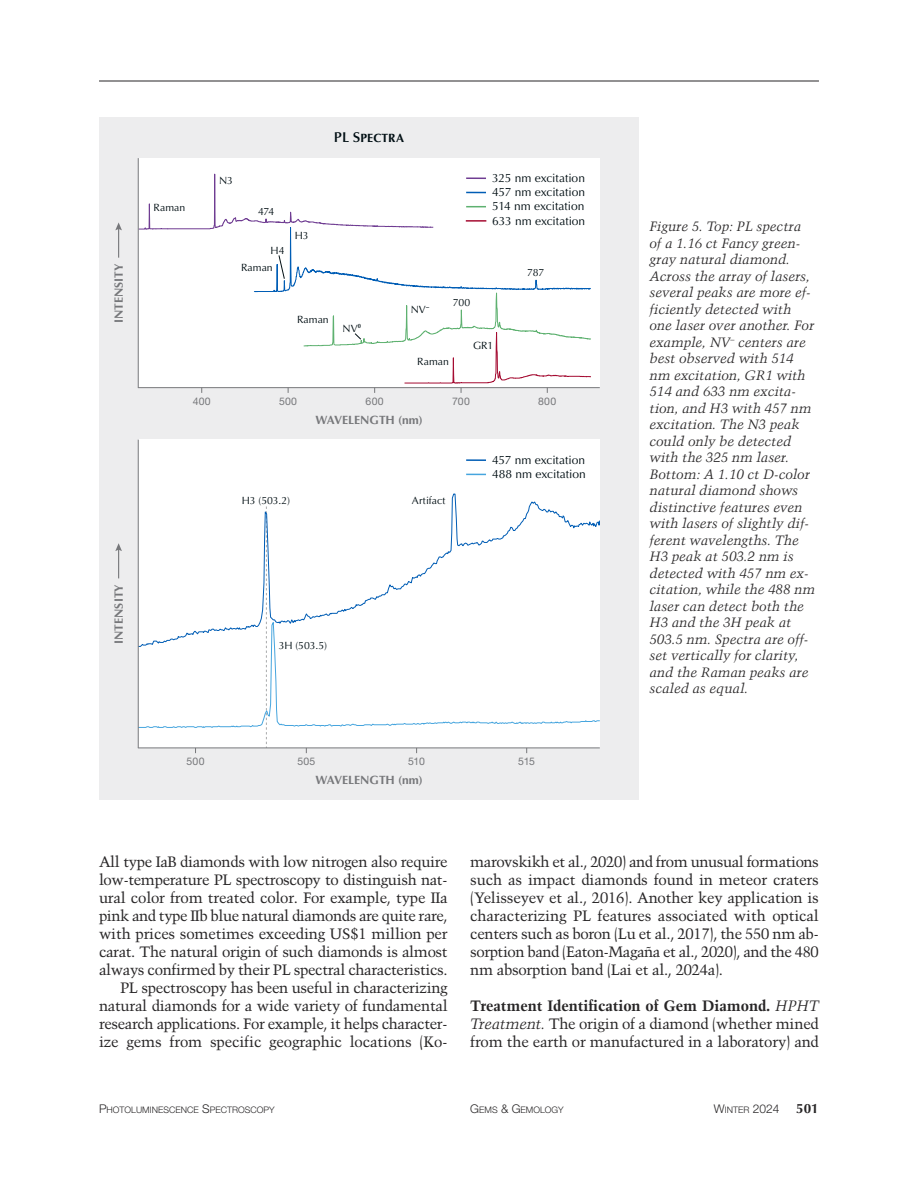
<style>
.page{position:relative;width:918px;height:1188px;background:#fff}
.page>*{position:absolute;margin:0;border:0;box-sizing:border-box;transform-origin:0 0}
.t1{font:15px/18px "Trump Mediaeval LT Std";letter-spacing:-.02em;color:#272526;text-align:justify}
.t2{font:italic 13.5px/16.5px "Trump Mediaeval LT Std";letter-spacing:-.005em;color:#272526}
.t3{font:12px/14.4px "Optima LT Std";letter-spacing:-.005em;color:#000e13;text-align:justify}
.t4{font:700 12px "Optima LT Std";color:#76777a}
.t5{font:300 12px "Helvetica Neue LT Std";color:#272526}
.t6{font:700 12px "Optima LT Std";letter-spacing:.01em;color:#000e13}
.t7{font:10.5px "Optima LT Std";color:#000e13}
.t8{font:10.5px "Helvetica Neue LT Std";letter-spacing:.02em;color:#76777a}
.t9{font:300 9px "Helvetica Neue LT Std";color:#272526}
.s1{font-family:"Optima LT Pro";font-weight:600;font-size:14.25px}
.s2{font-weight:700}
.s3{font-style:italic}
.s4{font-size:12px}
.s5{font-size:9px}
.s6{font-family:"Optima LT Std";font-weight:700;font-size:13.5px}
</style>
<div class="page">
<div style="left:99px;top:117px;width:540px;height:683px;background:#ededee"></div>
<div style="left:138px;top:158px;width:462px;height:230px;background:#fff"></div>
<div style="left:138px;top:440px;width:462px;height:308px;background:#fff"></div>
<svg style="left:266px;top:729px;width:1px;height:19px"></svg>
<svg style="left:260px;top:493px;width:340px;height:126px"></svg>
<svg style="left:139px;top:619px;width:461px;height:110px"></svg>
<svg style="left:254px;top:191px;width:233px;height:102px"></svg>
<svg style="left:138px;top:80px;width:296px;height:150px"></svg>
<hr style="left:138px;top:158px;width:1px;height:230px;background:#76777a">
<hr style="left:138px;top:440px;width:1px;height:308px;background:#76777a">
<hr style="left:138px;top:748px;width:462px;height:1px;background:#76777a">
<hr style="left:138px;top:387px;width:462px;height:1px;background:#76777a">
<svg style="left:278px;top:255px;width:7px;height:25px"></svg>
<svg style="left:303px;top:243px;width:289px;height:150px"></svg>
<hr style="left:466px;top:220px;width:20px;height:2px;background:#a50c32">
<svg style="left:466px;top:192px;width:20px;height:1px"></svg>
<hr style="left:466px;top:177px;width:20px;height:2px;background:#6f3c92">
<svg style="left:466px;top:206px;width:20px;height:1px"></svg>
<svg style="left:466px;top:474px;width:20px;height:1px"></svg>
<hr style="left:466px;top:459px;width:20px;height:2px;background:#005db5">
<hr style="left:118px;top:228px;width:1px;height:30px;background:#76777a">
<svg style="left:115px;top:222px;width:7px;height:8px"></svg>
<svg style="left:115px;top:543px;width:7px;height:35px"></svg>
<hr style="left:99px;top:81px;width:720px;height:1px;background:#272526">
<p class="t4" style="left:114px;top:323px;width:61px;rotate:-90deg">INTENSITY</p>
<p class="t7" style="left:154px;top:201px;width:33px">Raman</p>
<p class="t6" style="left:334px;top:134px;width:72px"><span class="s1">PL S</span>PECTRA</p>
<p class="t7" style="left:219px;top:174px;width:15px">N3</p>
<p class="t7" style="left:258px;top:206px;width:18px">474</p>
<p class="t7" style="left:271px;top:244px;width:16px">H4</p>
<p class="t7" style="left:241px;top:261px;width:33px">Raman</p>
<p class="t7" style="left:295px;top:229px;width:15px">H3</p>
<p class="t7" style="left:297px;top:313px;width:33px">Raman</p>
<p class="t7" style="left:342px;top:322px;width:20px">NV<sup>0</sup></p>
<p class="t3" style="left:492px;top:170px;width:95px">325 nm excitation 457 nm excitation 514 nm excitation 633 nm excitation</p>
<p class="t7" style="left:411px;top:303px;width:20px">NV<sup>–</sup></p>
<p class="t7" style="left:453px;top:296px;width:19px">700</p>
<p class="t7" style="left:473px;top:339px;width:22px">GR1</p>
<p class="t7" style="left:417px;top:355px;width:33px">Raman</p>
<p class="t7" style="left:527px;top:267px;width:19px">787</p>
<p class="t8" style="left:193px;top:395px;width:20px">400</p>
<p class="t8" style="left:279px;top:395px;width:20px">500</p>
<p class="t8" style="left:366px;top:395px;width:20px">600</p>
<p class="t8" style="left:452px;top:395px;width:19px">700</p>
<p class="t8" style="left:538px;top:395px;width:20px">800</p>
<p class="t4" style="left:315px;top:416px;width:109px">WAVELENGTH (nm)</p>
<p class="t7" style="left:242px;top:494px;width:50px">H3 (503.2)</p>
<p class="t7" style="left:412px;top:494px;width:35px">Artifact</p>
<p class="t3" style="left:492px;top:452px;width:95px">457 nm excitation<br>488 nm excitation</p>
<p class="t4" style="left:114px;top:644px;width:61px;rotate:-90deg">INTENSITY</p>
<p class="t7" style="left:279px;top:639px;width:50px">3H (503.5)</p>
<p class="t8" style="left:187px;top:755px;width:20px">500</p>
<p class="t8" style="left:297px;top:755px;width:19px">505</p>
<p class="t8" style="left:408px;top:755px;width:18px">510</p>
<p class="t8" style="left:518px;top:755px;width:18px">515</p>
<p class="t4" style="left:315px;top:776px;width:109px">WAVELENGTH (nm)</p>
<p class="t2" style="left:650px;top:219px;width:167px">Figure 5. Top: PL spectra of a 1.16 ct Fancy green&shy;gray natural diamond.<br>Across the array of lasers, several peaks are more ef&shy;ficiently detected with one laser over another. For example, NV<sup>–</sup> centers are best observed with 514 nm excitation, GR1 with<br>514 and 633 nm excita&shy;tion, and H3 with 457 nm excitation. The N3 peak could only be detected with the 325 nm laser.<br>Bottom: A 1.10 ct D-color natural dia mond shows distinctive features even with lasers of slightly dif&shy;ferent wavelengths. The<br>H3 peak at 503.2 nm is detected with 457 nm ex&shy;citation, while the 488 nm laser can detect both the<br>H3 and the 3H peak at<br>503.5 nm. Spectra are off&shy;set vertically for clarity, and the Raman peaks are scaled as equal.</p>
<p class="t1" style="left:99px;top:854px;width:350px">All type IaB diamonds with low nitrogen also require low-temperature PL spectroscopy to distinguish nat&shy;ural color from treated color. For example, type IIa pink and type IIb blue natural diamonds are quite rare, with prices sometimes exceeding US$1 million per carat. The natural origin of such diamonds is almost always confirmed by their PL spectral characteristics.</p>
<p class="t1" style="left:99px;top:980px;width:350px;text-indent:21px">PL spectroscopy has been useful in characterizing natural diamonds for a wide variety of fundamental research applications. For example, it helps character&shy;ize gems from specific geographic locations (Ko-</p>
<p class="t1" style="left:470px;top:854px;width:350px">marovskikh et al., 2020) and from unusual formations such as impact diamonds found in meteor craters (Yelisseyev et al., 2016). Another key application is characterizing PL features associated with optical centers such as boron (Lu et al., 2017), the 550 nm ab&shy;sorption band (Eaton-Magaña et al., 2020), and the 480 nm absorption band (Lai et al., 2024a).</p>
<p class="t1" style="left:470px;top:998px;width:350px"><span class="s2">Treatment Identification of Gem Diamond.</span> <span class="s3">HPHT Treatment.</span> The origin of a diamond (whether mined from the earth or manufactured in a laboratory) and</p>
<p class="t9" style="left:99px;top:1104px;width:177px"><span class="s4">P</span>HOTOLUMINESCENCE <span class="s4">S</span>PECTROSCOPY</p>
<p class="t9" style="left:470px;top:1104px;width:95px"><span class="s4">G</span>EMS <span class="s4">&amp; G</span>EMOLOGY</p>
<p class="t5" style="left:714px;top:1101px;width:106px">W<span class="s5">INTER</span> 2024 <span class="s6">501</span></p>
</div>
